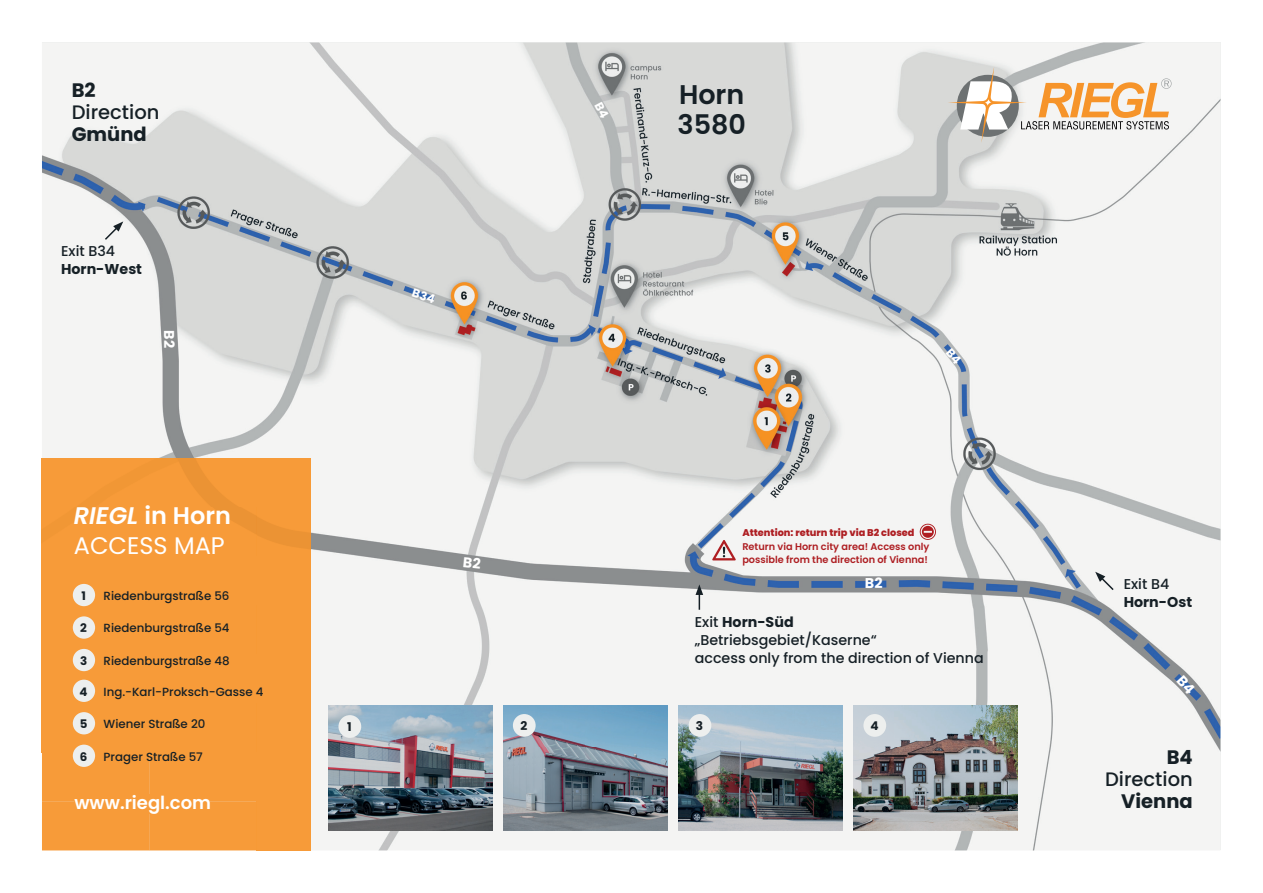
<style>
.page{position:relative;width:1263px;height:893px;background:#fff}
.page>*{position:absolute;margin:0;border:0;box-sizing:border-box;transform-origin:0 0}
.t1{font:600 27px/30px "Poppins";color:#162026}
.t2{font:24px/30px "Poppins";color:#fff}
.t3{font:500 19.5px "Poppins";color:#162026}
.t4{font:700 19.5px "Poppins";color:#162026}
.t5{font:600 18px "Poppins";color:#fff}
.t6{font:500 14.25px/18px "Poppins";color:#162026}
.t7{font:700 14.25px "Poppins";color:#162026}
.t8{font:700 14.25px "Poppins";color:#fff}
.t9{font:700 12px "Poppins";color:#162026}
.t10{font:500 11.85px "Poppins";color:#162026}
.t11{font:700 11.85px "Poppins";color:#162026}
.t12{font:600 9.75px/13.5px "Poppins";color:#ae1e22}
.t13{font:800 9.75px "Poppins";color:#ae1e22}
.s1{font-weight:600;font-style:italic}
.s2{font-weight:600}
.s3{font-weight:700}
</style>
<div class="page">
<img style="left:42px;top:43px;width:1178px;height:807px">
<img style="left:678px;top:705px;width:164px;height:125px">
<img style="left:503px;top:705px;width:164px;height:125px">
<img style="left:328px;top:705px;width:164px;height:125px">
<div style="left:338px;top:715px;width:23px;height:23px;background:#edefee;border-radius:50%"></div>
<div style="left:513px;top:714px;width:23px;height:23px;background:#edefee;border-radius:50%"></div>
<div style="left:688px;top:714px;width:23px;height:23px;background:#edefee;border-radius:50%"></div>
<img style="left:853px;top:705px;width:164px;height:125px">
<div style="left:863px;top:714px;width:23px;height:23px;background:#edefee;border-radius:50%"></div>
<svg style="left:948px;top:67px;width:223px;height:76px"></svg>
<svg style="left:695px;top:584px;width:8px;height:26px"></svg>
<svg style="left:1095px;top:572px;width:20px;height:20px"></svg>
<svg style="left:103px;top:221px;width:20px;height:20px"></svg>
<svg style="left:920px;top:524px;width:16px;height:16px"></svg>
<svg style="left:712px;top:540px;width:24px;height:20px"></svg>
<div style="left:42px;top:458px;width:268px;height:392px;background:#f79b39"></div>
<div style="left:75px;top:795px;width:135px;height:19px;background:#f79b39"></div>
<div style="left:73px;top:584px;width:22px;height:22px;background:#edefee;border-radius:50%"></div>
<div style="left:73px;top:616px;width:22px;height:23px;background:#edefee;border-radius:50%"></div>
<div style="left:73px;top:649px;width:22px;height:22px;background:#edefee;border-radius:50%"></div>
<div style="left:73px;top:680px;width:22px;height:22px;background:#edefee;border-radius:50%"></div>
<div style="left:73px;top:712px;width:22px;height:22px;background:#edefee;border-radius:50%"></div>
<div style="left:73px;top:745px;width:22px;height:22px;background:#edefee;border-radius:50%"></div>
<svg style="left:463px;top:557px;width:18px;height:11px"></svg>
<svg style="left:945px;top:348px;width:17px;height:16px"></svg>
<svg style="left:412px;top:288px;width:24px;height:15px"></svg>
<svg style="left:1176px;top:675px;width:20px;height:20px"></svg>
<svg style="left:866px;top:577px;width:16px;height:11px"></svg>
<svg style="left:594px;top:101px;width:15px;height:17px"></svg>
<h3 class="t4" style="left:72px;top:79px;width:25px">B2</h3>
<h3 class="t3" style="left:72px;top:101px;width:89px">Direction</h3>
<h3 class="t4" style="left:72px;top:122px;width:77px">Gmünd</h3>
<p class="t6" style="left:61px;top:242px;width:56px">Exit B34</p>
<p class="t7" style="left:61px;top:261px;width:82px">Horn-West</p>
<p class="t8" style="left:177px;top:330px;width:19px;rotate:90deg">B2</p>
<h2 class="t2" style="left:74px;top:501px;width:159px"><span class="s1">RIEGL</span> <span class="s2">in Horn<br></span>ACCESS MAP</h2>
<p class="t11" style="left:81px;top:589px;width:6px">1</p>
<p class="t10" style="left:104px;top:589px;width:127px">Riedenburgstraße 56</p>
<p class="t11" style="left:80px;top:621px;width:8px">2</p>
<p class="t10" style="left:104px;top:621px;width:127px">Riedenburgstraße 54</p>
<p class="t11" style="left:80px;top:654px;width:9px">3</p>
<p class="t10" style="left:104px;top:654px;width:127px">Riedenburgstraße 48</p>
<p class="t11" style="left:80px;top:684px;width:9px">4</p>
<p class="t10" style="left:104px;top:684px;width:161px">Ing.-Karl-Proksch-Gasse 4</p>
<p class="t11" style="left:80px;top:717px;width:9px">5</p>
<p class="t10" style="left:104px;top:717px;width:103px">Wiener Straße 20</p>
<p class="t11" style="left:80px;top:749px;width:9px">6</p>
<p class="t10" style="left:104px;top:749px;width:101px">Prager Straße 57</p>
<h3 class="t5" style="left:74px;top:792px;width:138px">www.riegl.com</h3>
<h1 class="t1" style="left:677px;top:79px;width:70px">Horn<br>3580</h1>
<p class="t13" style="left:742px;top:527px;width:174px">Attention: return trip via B2 closed</p>
<p class="t12" style="left:742px;top:540px;width:189px">Return via Horn city area! Access only possible from the direction of Vienna!</p>
<p class="t6" style="left:695px;top:614px;width:290px">Exit <span class="s3">Horn-Süd<br></span>„Betriebsgebiet/Kaserne“<br>access only from the direction of Vienna</p>
<p class="t9" style="left:347px;top:720px;width:6px">1</p>
<p class="t9" style="left:520px;top:719px;width:8px">2</p>
<p class="t9" style="left:696px;top:719px;width:9px">3</p>
<p class="t9" style="left:870px;top:719px;width:10px">4</p>
<p class="t6" style="left:1124px;top:575px;width:47px">Exit B4</p>
<p class="t7" style="left:1124px;top:594px;width:70px">Horn-Ost</p>
<h3 class="t4" style="left:1167px;top:746px;width:28px">B4</h3>
<h3 class="t3" style="left:1105px;top:768px;width:89px">Direction</h3>
<h3 class="t4" style="left:1121px;top:790px;width:73px">Vienna</h3>
</div>
